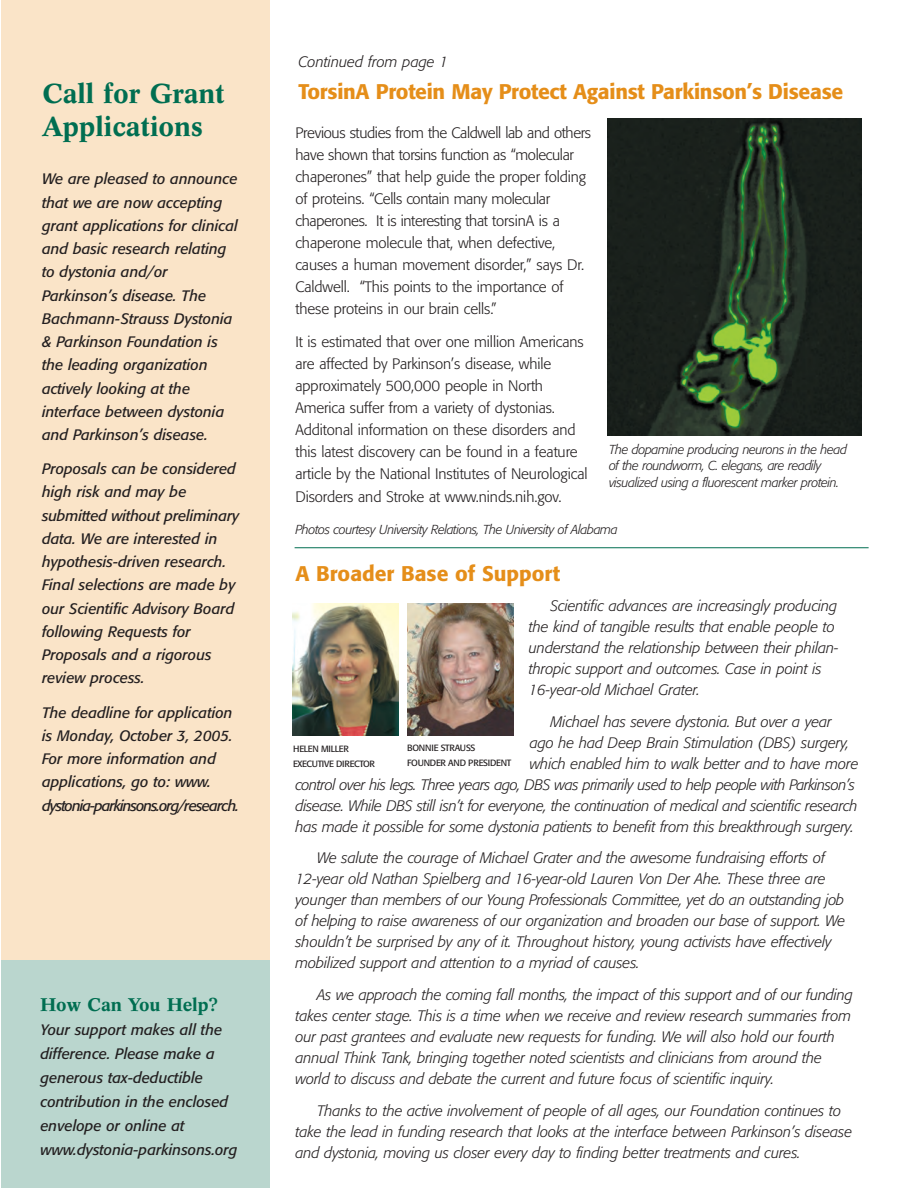
<style>
.page{position:relative;width:918px;height:1188px;background:#fff}
.page>*{position:absolute;margin:0;border:0;box-sizing:border-box;transform-origin:0 0}
.t1{font:500 27px/33px "Concorde BE";color:#006e51}
.t2{font:500 21px "Formata";letter-spacing:-.01em;color:#e58e19}
.t3{font:500 18px "Concorde BE";color:#006e51}
.t4{font:italic 300 15px/21px "Formata";letter-spacing:-.005em;color:#231f20}
.t5{font:italic 15px/23.2px "Formata";color:#231f20}
.t6{font:300 15px/22px "Formata";letter-spacing:-.005em;color:#231f20}
.t7{font:italic 300 15px "Formata";letter-spacing:-.03em;color:#231f20}
.t8{font:italic 300 12.9px/16.5px "Formata";letter-spacing:-.03em;color:#231f20}
.t9{font:9px/15px "Formata";letter-spacing:-.035em;color:#231f20}
</style>
<div class="page">
<div style="left:2px;top:0;width:268px;height:972px;background:#fae4c8"></div>
<div style="left:2px;top:960px;width:268px;height:228px;background:#bad6ce"></div>
<div style="left:608px;top:119px;width:259px;height:317px;background:linear-gradient(to bottom,#fff,#fff)"></div>
<img style="left:608px;top:119px;width:253px;height:317px">
<img style="left:408px;top:603px;width:106px;height:133px">
<img style="left:293px;top:603px;width:106px;height:133px">
<hr style="left:295px;top:547px;width:574px;height:1px;background:#006e51">
<h1 class="t1" style="left:42px;top:79px;width:184px">Call for Grant<br>Applications</h1>
<p class="t5" style="left:42px;top:169px;width:197px">We are pleased to announce that we are now accepting grant applications for clinical and basic research relating to dystonia and/or<br>Parkinson’s disease. The<br>Bachmann-Strauss Dystonia &amp; Parkinson Foundation is the leading organization actively looking at the interface between dystonia and Parkinson’s disease.</p>
<p class="t5" style="left:42px;top:458px;width:199px">Proposals can be considered high risk and may be submitted without preliminary data. We are interested in hypothesis-driven research.<br>Final selections are made by our Scientific Advisory Board following Requests for<br>Proposals and a rigorous review process.</p>
<p class="t5" style="left:42px;top:702px;width:199px">The deadline for application is Monday, October 3, 2005.<br>For more information and applications, go to: www. dystonia-parkinsons.org/research.</p>
<p class="t3" style="left:40px;top:998px;width:180px">How Can You Help?</p>
<p class="t5" style="left:40px;top:1019px;width:199px;line-height:24px">Your support makes all the difference. Please make a generous tax-deductible contribution in the enclosed envelope or online at www.dystonia-parkinsons.org</p>
<p class="t4" style="left:298px;top:53px;width:151px">Continued from page 1</p>
<h2 class="t2" style="left:298px;top:83px;width:546px">TorsinA Protein May Protect Against Parkinson’s Disease</h2>
<p class="t6" style="left:296px;top:123px;width:297px">Previous studies from the Caldwell lab and others have shown that torsins function as “molecular chaperones” that help guide the proper folding of proteins. “Cells contain many molecular chaperones. It is interesting that torsinA is a chaperone molecule that, when defective, causes a human movement disorder,” says Dr.<br>Caldwell. “This points to the importance of these proteins in our brain cells.”</p>
<p class="t6" style="left:296px;top:332px;width:294px">It is estimated that over one million Americans are affected by Parkinson’s disease, while approximately 500,000 people in North America suffer from a variety of dystonias.<br>Additonal information on these disorders and this latest discovery can be found in a feature article by the National Institutes of Neurological Disorders and Stroke at www.ninds.nih.gov.</p>
<p class="t8" style="left:296px;top:523px;width:324px">Photos courtesy University Relations, The University of Alabama</p>
<h2 class="t2" style="left:295px;top:564px;width:266px">A Broader Base of Support</h2>
<p class="t4" style="left:529px;top:596px;width:311px;text-indent:22px">Scientific advances are increasingly producing the kind of tangible results that enable people to understand the relationship between their philan&shy;thropic support and outcomes. Case in point is 16-year-old Michael Grater.</p>
<p class="t4" style="left:551px;top:712px;width:283px">Michael has severe dystonia. But over a year</p>
<p class="t4" style="left:530px;top:733px;width:321px">ago he had Deep Brain Stimulation (DBS) surgery,</p>
<p class="t4" style="left:530px;top:754px;width:330px">which enabled him to walk better and to have more</p>
<p class="t7" style="left:295px;top:778px;width:561px">control over his legs. Three years ago, DBS was primarily used to help people with Parkinson’s</p>
<p class="t4" style="left:295px;top:796px;width:564px">disease. While DBS still isn’t for everyone, the continuation of medical and scientific research</p>
<p class="t4" style="left:295px;top:817px;width:560px">has made it possible for some dystonia patients to benefit from this breakthrough surgery.</p>
<p class="t4" style="left:295px;top:849px;width:551px;text-indent:22px">We salute the courage of Michael Grater and the awesome fundraising efforts of 12-year old Nathan Spielberg and 16-year-old Lauren Von Der Ahe. These three are younger than members of our Young Professionals Committee, yet do an outstanding job of helping to raise awareness of our organization and broaden our base of support. We shouldn’t be surprised by any of it. Throughout history, young activists have effectively mobilized support and attention to a myriad of causes.</p>
<p class="t4" style="left:295px;top:986px;width:559px;text-indent:22px">As we approach the coming fall months, the impact of this support and of our funding takes center stage. This is a time when we receive and review research summaries from our past grantees and evaluate new requests for funding. We will also hold our fourth annual Think Tank, bringing together noted scientists and clinicians from around the world to discuss and debate the current and future focus of scientific inquiry.</p>
<p class="t4" style="left:295px;top:1101px;width:558px;text-indent:22px">Thanks to the active involvement of people of all ages, our Foundation continues to take the lead in funding research that looks at the interface between Parkinson’s disease and dystonia, moving us closer every day to finding better treatments and cures.</p>
<p class="t8" style="left:609px;top:442px;width:240px">The dopamine producing neurons in the head of the roundworm, C. elegans, are readily visualized using a fluorescent marker protein.</p>
<p class="t9" style="left:407px;top:741px;width:106px">BONNIE STRAUSS<br>FOUNDER AND PRESIDENT</p>
<p class="t9" style="left:293px;top:742px;width:83px">HELEN MILLER<br>EXECUTIVE DIRECTOR</p>
</div>
